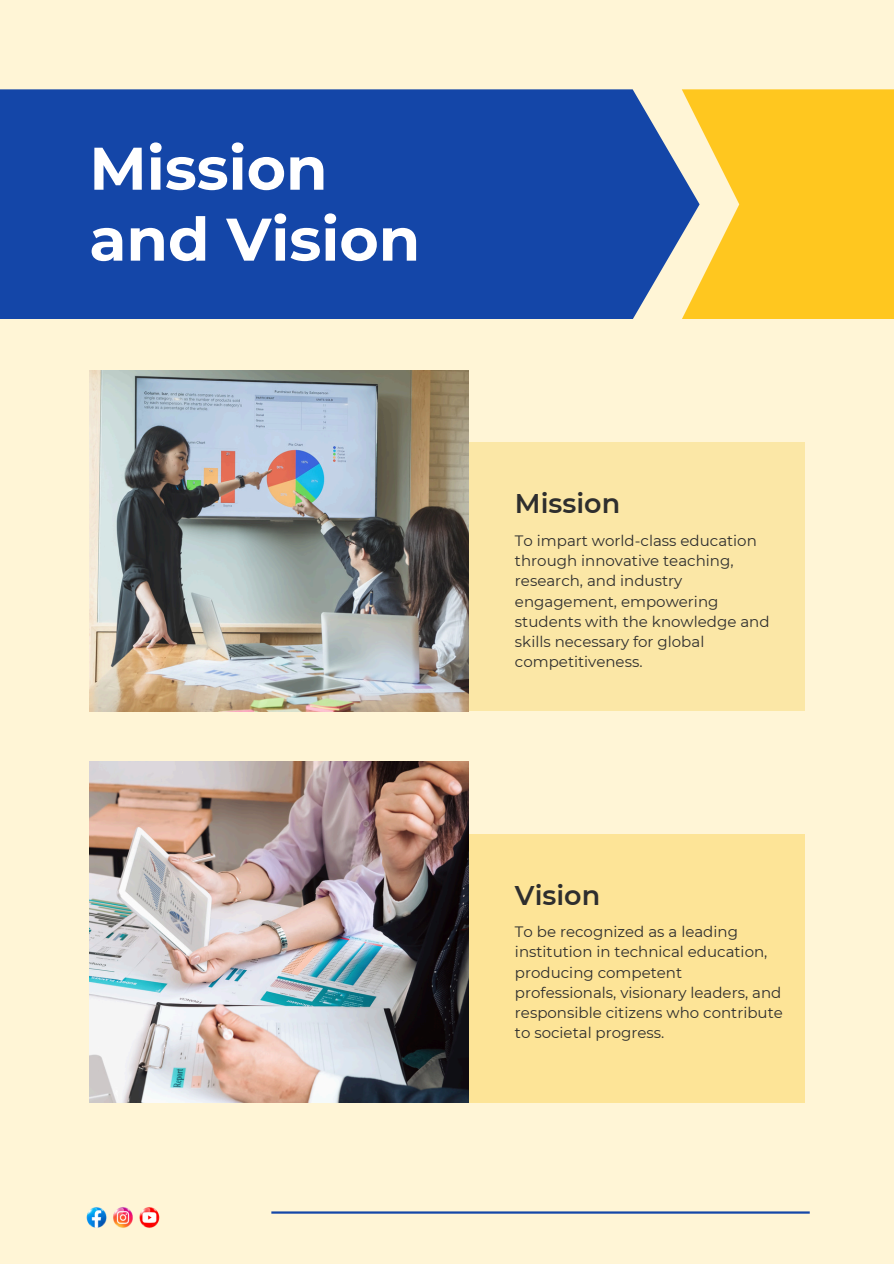
<style>
.page{position:relative;width:894px;height:1264px;background:#fff}
.page>*{position:absolute;margin:0;border:0;box-sizing:border-box;transform-origin:0 0}
.t1{font:700 60px/70.9px "Montserrat";color:#fff}
.t2{font:600 27px "Montserrat";color:#2e2e2e}
.t3{font:15px/20.2px "Montserrat";color:#2e2e2e}
</style>
<div class="page">
<div style="left:0;top:0;width:893px;height:1263px;background:#fff5d6"></div>
<div style="left:0;top:89px;width:681px;height:230px;background:#1446a8"></div>
<div style="left:681px;top:89px;width:212px;height:230px;background:#ffc71f"></div>
<hr style="left:271px;top:1211px;width:538px;height:2px;background:#1446a8">
<div style="left:358px;top:443px;width:446px;height:268px;background:#fbe7a6"></div>
<div style="left:358px;top:834px;width:446px;height:268px;background:#fde497"></div>
<img style="left:89px;top:370px;width:380px;height:341px">
<img style="left:89px;top:761px;width:380px;height:341px">
<img style="left:86px;top:1207px;width:74px;height:21px">
<p class="t1" style="left:89px;top:133px;width:332px">Mission and Vision</p>
<h2 class="t2" style="left:515px;top:487px;width:107px">Mission</h2>
<h1 class="t3" style="left:515px;top:530px;width:256px">To impart world-class education through innovative teaching, research, and industry engagement, empowering students with the knowledge and skills necessary for global competitiveness.</h1>
<p class="t2" style="left:515px;top:878px;width:87px">Vision</p>
<p class="t3" style="left:515px;top:921px;width:269px">To be recognized as a leading institution in technical education, producing competent professionals, visionary leaders, and responsible citizens who contribute to societal progress.</p>
</div>
